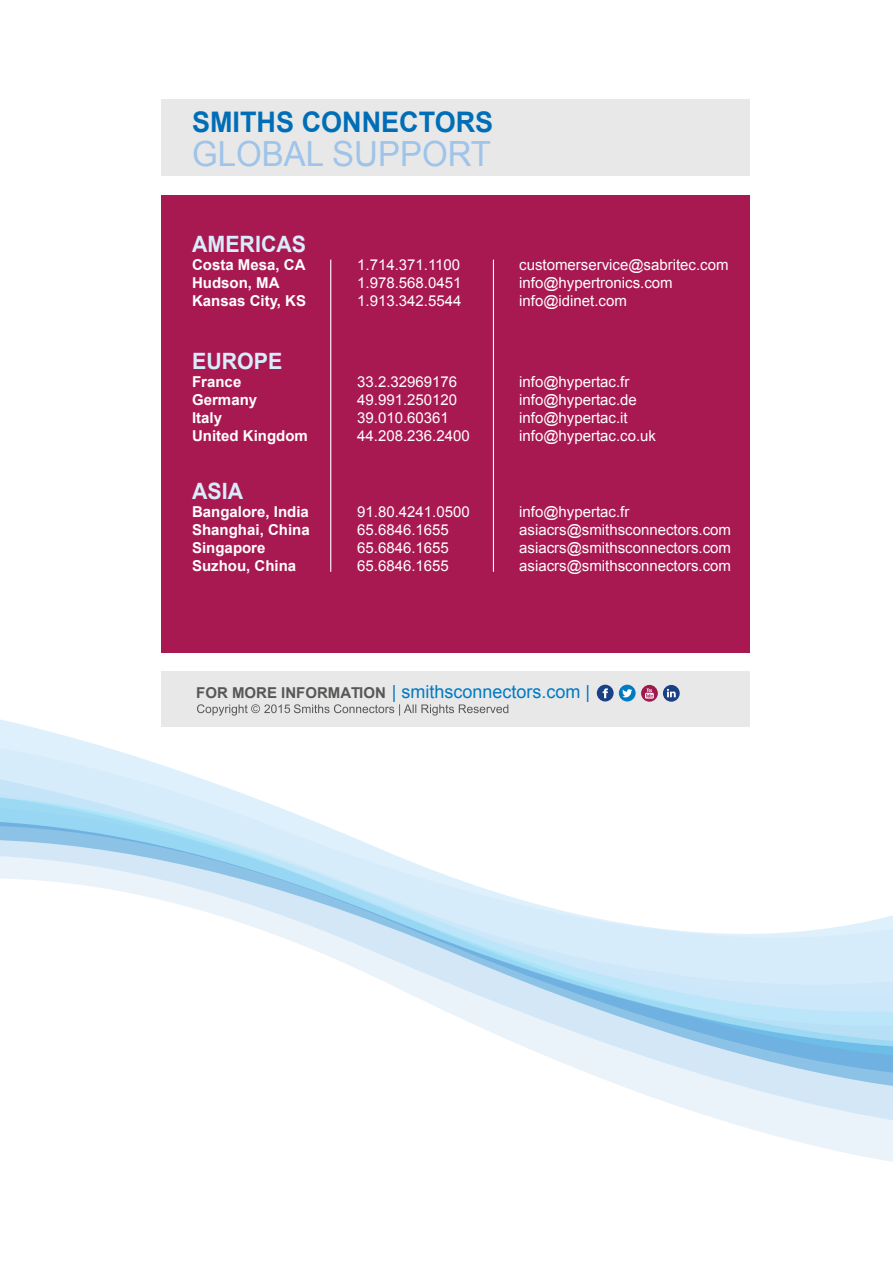
<style>
.page{position:relative;width:893px;height:1263px;background:#fff}
.page>*{position:absolute;margin:0;border:0;box-sizing:border-box;transform-origin:0 0}
.t1{font:34.65px "Arial";color:#9ec4ea;scale:.95 1}
.t2{font:700 28.35px "Arial";color:#006eb6;scale:.95 1}
.t3{font:700 22.5px "Arial";color:#d8edfc;scale:.95 1}
.t4{font:18px "Arial";color:#007ac2}
.t5{font:15px "Arial";color:#fff}
.t6{font:700 15px "Arial";color:#fff}
.s1{font-weight:700;font-size:15px;color:#575756}
</style>
<div class="page">
<div style="left:161px;top:195px;width:589px;height:457px;background:#a91951"></div>
<hr style="left:330px;top:260px;width:1px;height:312px;background:#fff">
<hr style="left:493px;top:260px;width:1px;height:312px;background:#fff">
<svg style="left:545px;top:1055px;width:348px;height:102px"></svg>
<svg style="left:0;top:719px;width:893px;height:336px"></svg>
<div style="left:161px;top:671px;width:589px;height:56px;background:#e8e8e8"></div>
<div style="left:161px;top:100px;width:589px;height:76px;background:#e8e8e8"></div>
<div style="left:597px;top:685px;width:17px;height:16px;background:#1a4085;border-radius:50%"></div>
<svg style="left:603px;top:688px;width:5px;height:10px"></svg>
<div style="left:641px;top:685px;width:17px;height:17px;background:#9f194f;border-radius:50%"></div>
<svg style="left:645px;top:688px;width:9px;height:11px"></svg>
<div style="left:619px;top:685px;width:17px;height:16px;background:#007ac2;border-radius:50%"></div>
<svg style="left:622px;top:689px;width:10px;height:8px"></svg>
<div style="left:663px;top:685px;width:17px;height:17px;background:#1a4085;border-radius:50%"></div>
<svg style="left:667px;top:689px;width:9px;height:8px"></svg>
<svg style="left:197px;top:704px;width:311px;height:11px"></svg>
<h2 class="t2" style="left:192px;top:102px;width:318px">SMITHS CONNECTORS</h2>
<h1 class="t1" style="left:192px;top:130px;width:316px">GLOBAL SUPPORT</h1>
<h3 class="t3" style="left:192px;top:228px;width:121px">AMERICAS</h3>
<p class="t6" style="left:192px;top:254px;width:115px">Costa Mesa, CA</p>
<p class="t5" style="left:357px;top:254px;width:105px">1.714.371.1100</p>
<p class="t5" style="left:519px;top:254px;width:211px">customerservice@sabritec.com</p>
<p class="t6" style="left:192px;top:272px;width:89px">Hudson, MA</p>
<p class="t5" style="left:357px;top:272px;width:106px">1.978.568.0451</p>
<p class="t5" style="left:519px;top:272px;width:155px">info@hypertronics.com</p>
<p class="t6" style="left:192px;top:290px;width:115px">Kansas City, KS</p>
<p class="t5" style="left:357px;top:290px;width:106px">1.913.342.5544</p>
<p class="t5" style="left:519px;top:290px;width:109px">info@idinet.com</p>
<h3 class="t3" style="left:192px;top:345px;width:97px">EUROPE</h3>
<p class="t6" style="left:192px;top:371px;width:51px">France</p>
<p class="t5" style="left:357px;top:371px;width:102px">33.2.32969176</p>
<p class="t5" style="left:519px;top:371px;width:112px">info@hypertac.fr</p>
<p class="t6" style="left:192px;top:389px;width:67px">Germany</p>
<p class="t5" style="left:357px;top:389px;width:102px">49.991.250120</p>
<p class="t5" style="left:519px;top:389px;width:119px">info@hypertac.de</p>
<p class="t6" style="left:192px;top:407px;width:32px">Italy</p>
<p class="t5" style="left:357px;top:407px;width:93px">39.010.60361</p>
<p class="t5" style="left:519px;top:407px;width:110px">info@hypertac.it</p>
<p class="t6" style="left:192px;top:425px;width:117px">United Kingdom</p>
<p class="t5" style="left:357px;top:425px;width:114px">44.208.236.2400</p>
<p class="t5" style="left:519px;top:425px;width:138px">info@hypertac.co.uk</p>
<h3 class="t3" style="left:192px;top:476px;width:55px">ASIA</h3>
<p class="t6" style="left:192px;top:501px;width:118px">Bangalore, India</p>
<p class="t5" style="left:357px;top:502px;width:114px">91.80.4241.0500</p>
<p class="t5" style="left:519px;top:502px;width:112px">info@hypertac.fr</p>
<p class="t6" style="left:192px;top:519px;width:119px">Shanghai, China</p>
<p class="t5" style="left:357px;top:520px;width:93px">65.6846.1655</p>
<p class="t5" style="left:519px;top:520px;width:213px">asiacrs@smithsconnectors.com</p>
<p class="t6" style="left:192px;top:537px;width:75px">Singapore</p>
<p class="t5" style="left:357px;top:538px;width:93px">65.6846.1655</p>
<p class="t5" style="left:519px;top:538px;width:213px">asiacrs@smithsconnectors.com</p>
<p class="t6" style="left:192px;top:555px;width:106px">Suzhou, China</p>
<p class="t5" style="left:357px;top:556px;width:93px">65.6846.1655</p>
<p class="t5" style="left:519px;top:556px;width:213px">asiacrs@smithsconnectors.com</p>
<p class="t4" style="left:196px;top:679px;width:395px"><span class="s1">FOR MORE INFORMATION</span> | smithsconnectors.com |</p>
</div>
